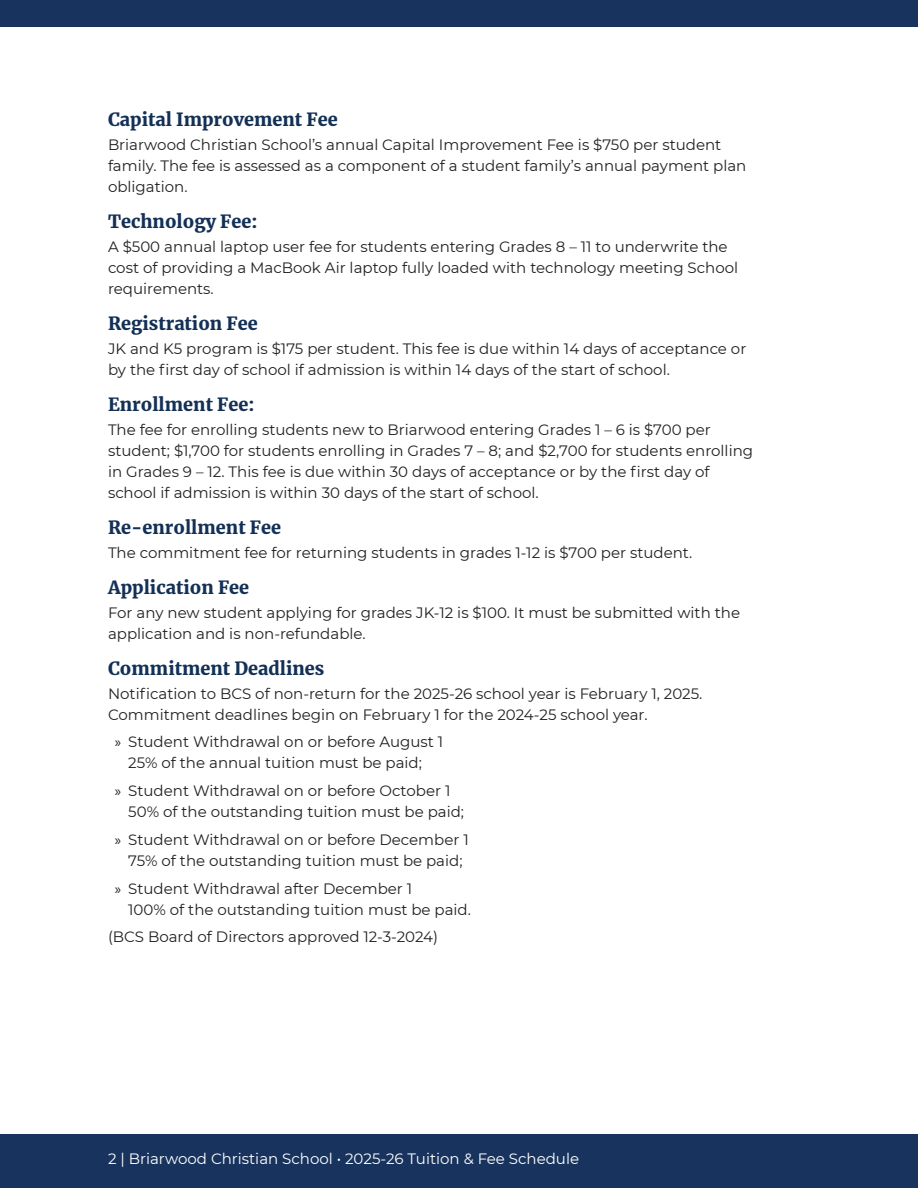
<style>
.page{position:relative;width:918px;height:1188px;background:#fff}
.page>*{position:absolute;margin:0;border:0;box-sizing:border-box;transform-origin:0 0}
.Bold{font:900 18px "Merriweather";color:#133056}
.Body_Copy{font:15px/21px "Montserrat";color:#231f20}
.t1{font:15px "Montserrat";color:#fff}
.s1{font-family:"Myriad Pro"}
</style>
<div class="page">
<div style="left:0;top:1134px;width:918px;height:54px;background:#18345e"></div>
<div style="left:0;top:0;width:918px;height:27px;background:#18345e"></div>
<p class="Bold" style="left:108px;top:107px;width:231px">Capital Improvement Fee</p>
<p class="Body_Copy" style="left:108px;top:133px;width:640px">Briarwood Christian School’s annual Capital Improvement Fee is $750 per student family. The fee is assessed as a component of a student family’s annual payment plan obligation.</p>
<p class="Bold" style="left:108px;top:209px;width:151px">Technology Fee:</p>
<p class="Body_Copy" style="left:108px;top:235px;width:632px">A $500 annual laptop user fee for students entering Grades 8 – 11 to underwrite the cost of providing a MacBook Air laptop fully loaded with technology meeting School requirements.</p>
<p class="Bold" style="left:108px;top:311px;width:151px">Registration Fee</p>
<p class="Body_Copy" style="left:108px;top:337px;width:640px">JK and K5 program is $175 per student. This fee is due within 14 days of acceptance or by the first day of school if admission is within 14 days of the start of school.</p>
<p class="Bold" style="left:108px;top:392px;width:148px">Enrollment Fee:</p>
<p class="Body_Copy" style="left:108px;top:418px;width:647px">The fee for enrolling students new to Briarwood entering Grades 1 – 6 is $700 per student; $1,700 for students enrolling in Grades 7 – 8; and $2,700 for students enrolling in Grades 9 – 12. This fee is due within 30 days of acceptance or by the first day of school if admission is within 30 days of the start of school.</p>
<p class="Bold" style="left:108px;top:515px;width:175px">Re-enrollment Fee</p>
<p class="Body_Copy" style="left:108px;top:541px;width:586px">The commitment fee for returning students in grades 1-12 is $700 per student.</p>
<p class="Bold" style="left:108px;top:575px;width:143px">Application Fee</p>
<p class="Body_Copy" style="left:108px;top:601px;width:634px">For any new student applying for grades JK-12 is $100. It must be submitted with the application and is non-refundable.</p>
<p class="Bold" style="left:108px;top:656px;width:218px">Commitment Deadlines</p>
<p class="Body_Copy" style="left:108px;top:682px;width:596px">Notification to BCS of non-return for the 2025-26 school year is February 1, 2025.<br>Commitment deadlines begin on February 1 for the 2024-25 school year.</p>
<p class="Body_Copy" style="left:115px;top:731px;width:330px;text-align:center"><span class="s1">»</span> Student Withdrawal on or before August 1<br>25% of the annual tuition must be paid;</p>
<p class="Body_Copy" style="left:128px;top:780px;width:337px;text-indent:-14px"><span class="s1">»</span> Student Withdrawal on or before October 1<br>50% of the outstanding tuition must be paid;</p>
<p class="Body_Copy" style="left:115px;top:829px;width:356px;text-align:center"><span class="s1">»</span> Student Withdrawal on or before December 1<br>75% of the outstanding tuition must be paid;</p>
<p class="Body_Copy" style="left:128px;top:877px;width:344px;text-indent:-14px"><span class="s1">»</span> Student Withdrawal after December 1<br>100% of the outstanding tuition must be paid.</p>
<p class="Body_Copy" style="left:108px;top:926px;width:332px">(BCS Board of Directors approved 12-3-2024)</p>
<p class="t1" style="left:108px;top:1148px;width:473px">2 | Briarwood Christian School • 2025-26 Tuition &amp; Fee Schedule</p>
</div>
